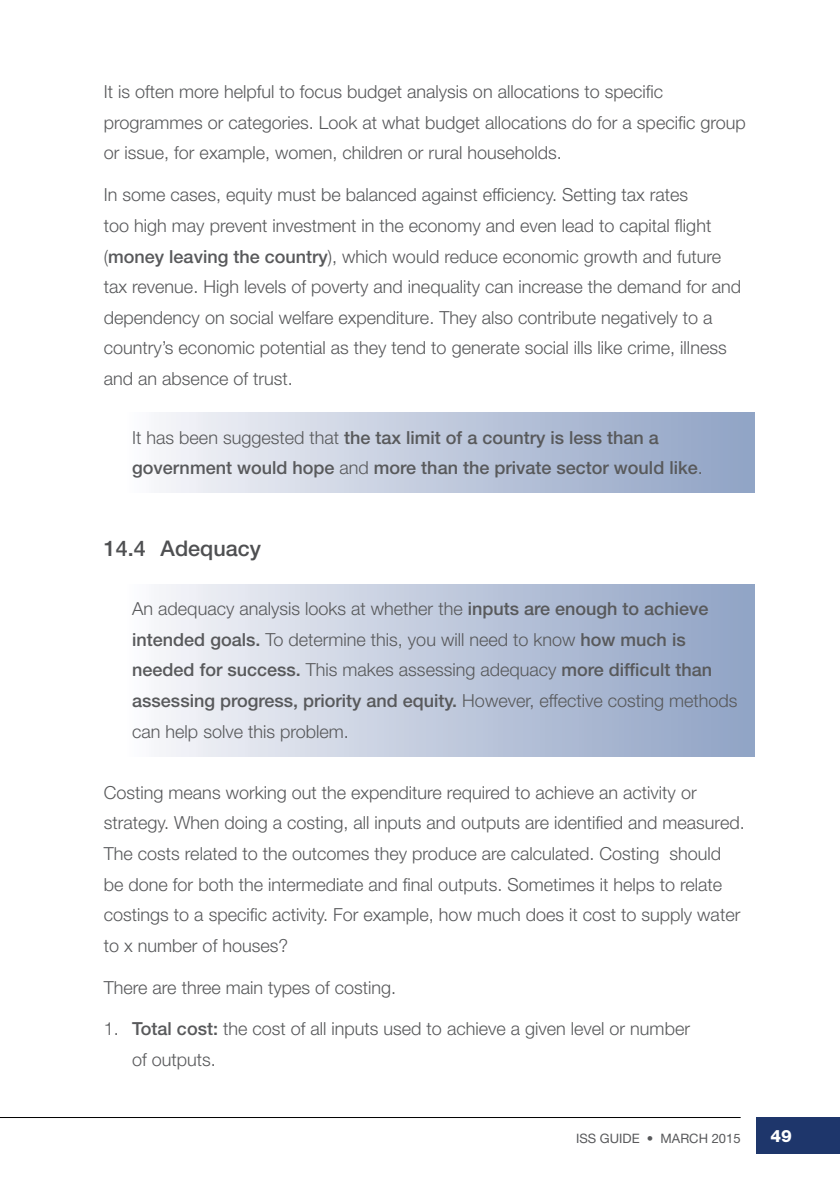
<style>
.page{position:relative;width:840px;height:1191px;background:#fff}
.page>*{position:absolute;margin:0;border:0;box-sizing:border-box;transform-origin:0 0}
.t1{font:500 21.6px "Helvetica Neue LT Std";color:#4f5052}
.t2{font:300 18px/30.6px "Helvetica Neue LT Std";color:#58595b}
.t3{font:500 18px/30.6px "Helvetica Neue LT Std";color:#58595b}
.t4{font:800 17px "Helvetica Neue LT Std";color:#fff}
.t5{font:13px "Helvetica Neue LT Std";color:#58595b}
.s1{font-weight:500}
.s2{font-weight:300}
</style>
<div class="page">
<hr style="left:0;top:1117px;width:740px;height:1px;background:#000">
<div style="left:755px;top:1117px;width:84px;height:36px;background:#1e366b"></div>
<div style="left:124px;top:413px;width:630px;height:79px;background:linear-gradient(to right,#f9f8fa,#8ea1c3)"></div>
<div style="left:124px;top:584px;width:630px;height:172px;background:linear-gradient(to right,#f9f8fa,#8ea1c3)"></div>
<p class="t2" style="left:104px;top:76px;width:643px">It is often more helpful to focus budget analysis on allocations to specific programmes or categories. Look at what budget allocations do for a specific group or issue, for example, women, children or rural households.</p>
<p class="t2" style="left:104px;top:179px;width:638px">In some cases, equity must be balanced against efficiency. Setting tax rates<br>too high may prevent investment in the economy and even lead to capital flight (<span class="s1">money leaving the country</span>), which would reduce economic growth and future tax revenue. High levels of poverty and inequality can increase the demand for and dependency on social welfare expenditure. They also contribute negatively to a country’s economic potential as they tend to generate social ills like crime, illness and an absence of trust.</p>
<p class="t3" style="left:132px;top:422px;width:571px"><span class="s2">It has been suggested that</span> the tax limit of a country is less than a government would hope <span class="s2">and</span> more than the private sector would like<span class="s2">.</span></p>
<p class="t1" style="left:104px;top:536px;width:159px">14.4 Adequacy</p>
<p class="t2" style="left:132px;top:593px;width:606px">An adequacy analysis looks at whether the <span class="s1">inputs are enough to achieve intended goals.</span> To determine this, you will need to know <span class="s1">how much is needed for success.</span> This makes assessing adequacy <span class="s1">more difficult than assessing progress, priority and equity.</span> However, effective costing methods can help solve this problem.</p>
<p class="t2" style="left:104px;top:776px;width:642px">Costing means working out the expenditure required to achieve an activity or strategy. When doing a costing, all inputs and outputs are identified and measured.<br>The costs related to the outcomes they produce are calculated. Costing should be done for both the intermediate and final outputs. Sometimes it helps to relate costings to a specific activity. For example, how much does it cost to supply water to x number of houses?</p>
<p class="t2" style="left:104px;top:971px;width:294px">There are three main types of costing.</p>
<p class="t2" style="left:132px;top:1013px;width:559px;text-indent:-28px">1. <span class="s1">Total cost:</span> the cost of all inputs used to achieve a given level or number of outputs.</p>
<p class="t5" style="left:575px;top:1130px;width:166px">ISS GUIDE • MARCH 2015</p>
<p class="t4" style="left:770px;top:1126px;width:23px">49</p>
</div>
